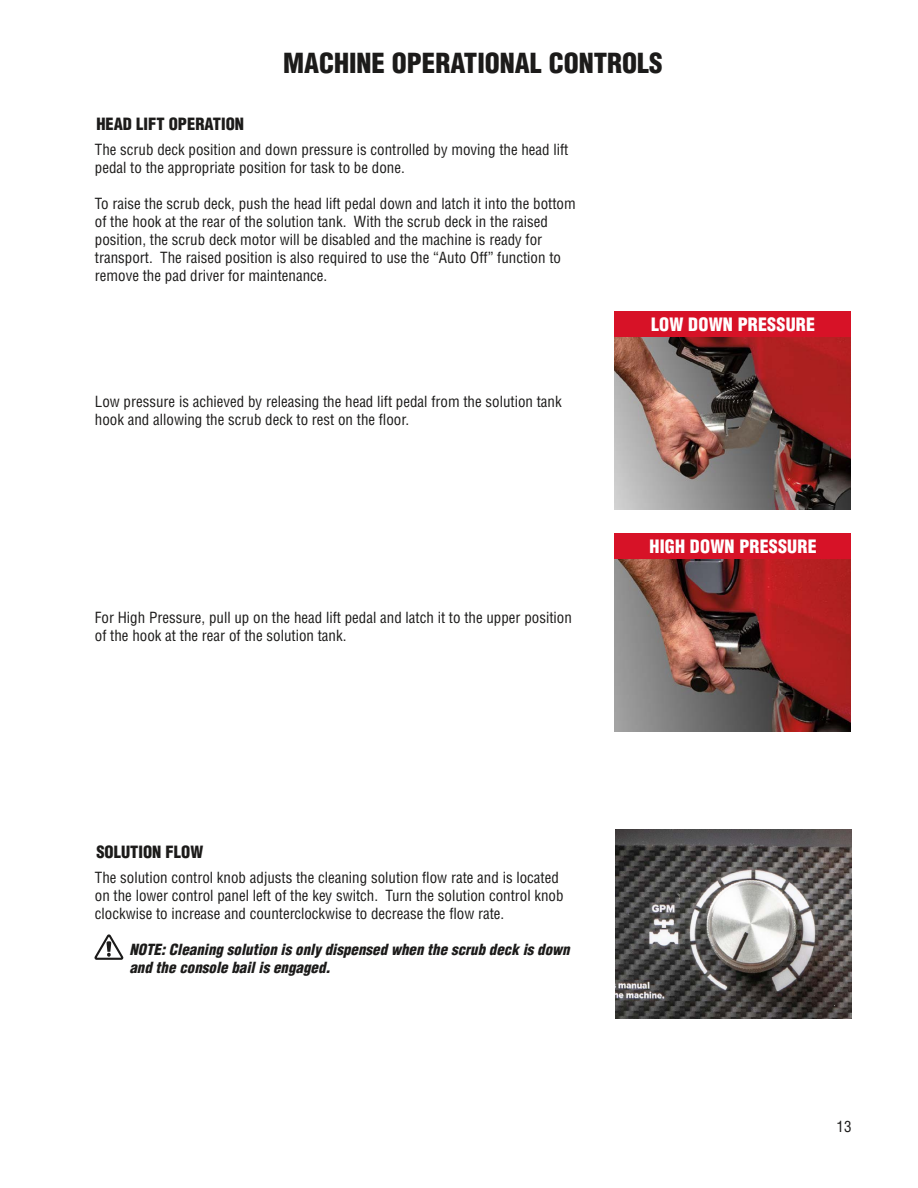
<style>
.page{position:relative;width:918px;height:1188px;background:#fff}
.page>*{position:absolute;margin:0;border:0;box-sizing:border-box;transform-origin:0 0}
.t1{font:900 condensed 27px "Helvetica LT Pro";color:#1c1b1a}
.t2{font:900 condensed 18px "Helvetica LT Pro";letter-spacing:.01em;color:#fff}
.t3{font:900 condensed 16.5px "Helvetica LT Pro";color:#1c1b1a}
.t4{font:condensed 15px/18px "Helvetica LT Pro";color:#1c1b1a}
.t5{font:italic 900 condensed 15px/18px "Helvetica LT Pro";color:#1c1b1a}
</style>
<div class="page">
<img style="left:614px;top:559px;width:236px;height:173px">
<img style="left:614px;top:337px;width:236px;height:173px">
<div style="left:614px;top:311px;width:236px;height:26px;background:#d71227"></div>
<div style="left:614px;top:533px;width:236px;height:26px;background:#d71227"></div>
<svg style="left:94px;top:934px;width:30px;height:26px"></svg>
<img style="left:615px;top:829px;width:237px;height:189px">
<h1 class="t1" style="left:283px;top:46px;width:381px">MACHINE OPERATIONAL CONTROLS</h1>
<p class="t3" style="left:96px;top:114px;width:149px">HEAD LIFT OPERATION</p>
<p class="t4" style="left:95px;top:141px;width:475px">The scrub deck position and down pressure is controlled by moving the head lift pedal to the appropriate position for task to be done.</p>
<p class="t4" style="left:95px;top:195px;width:482px">To raise the scrub deck, push the head lift pedal down and latch it into the bottom of the hook at the rear of the solution tank. With the scrub deck in the raised position, the scrub deck motor will be disabled and the machine is ready for transport. The raised position is also required to use the “Auto Off” function to remove the pad driver for maintenance.</p>
<p class="t4" style="left:95px;top:393px;width:468px">Low pressure is achieved by releasing the head lift pedal from the solution tank hook and allowing the scrub deck to rest on the floor.</p>
<p class="t4" style="left:95px;top:609px;width:478px">For High Pressure, pull up on the head lift pedal and latch it to the upper position of the hook at the rear of the solution tank.</p>
<p class="t2" style="left:651px;top:313px;width:165px">LOW DOWN PRESSURE</p>
<p class="t2" style="left:650px;top:535px;width:169px">HIGH DOWN PRESSURE</p>
<p class="t3" style="left:96px;top:841px;width:108px">SOLUTION FLOW</p>
<p class="t4" style="left:95px;top:868px;width:470px">The solution control knob adjusts the cleaning solution flow rate and is located on the lower control panel left of the key switch. Turn the solution control knob clockwise to increase and counterclockwise to decrease the flow rate.</p>
<p class="t5" style="left:129px;top:940px;width:442px">NOTE: Cleaning solution is only dispensed when the scrub deck is down and the console bail is engaged.</p>
<p class="t4" style="left:837px;top:1118px;width:16px">13</p>
</div>
